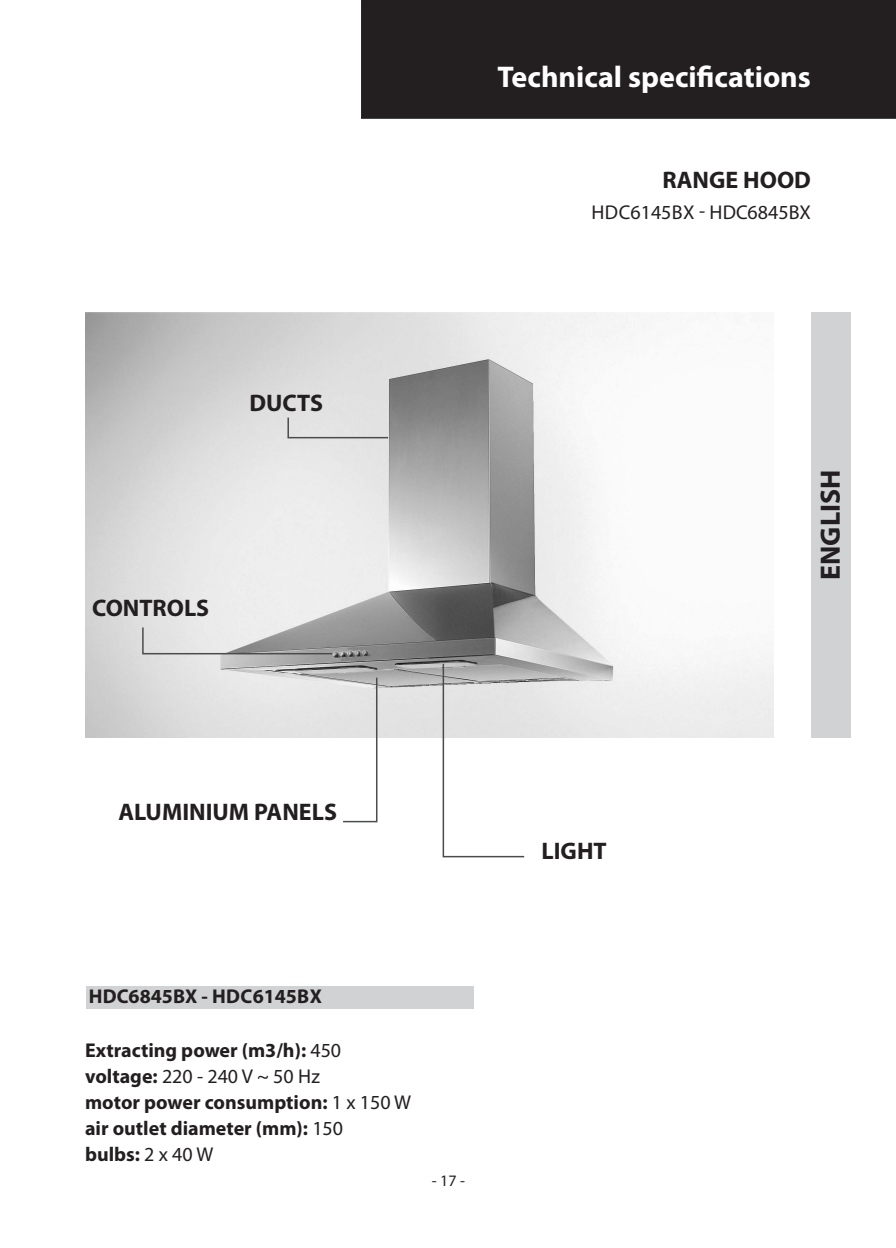
<style>
.page{position:relative;width:896px;height:1248px;background:#fff}
.page>*{position:absolute;margin:0;border:0;box-sizing:border-box;transform-origin:0 0}
.t1{font:700 30px "Myriad Pro";color:#fff}
.LINGUA_FILETTO_GRIGI{font:700 28px "Myriad Pro";color:#231f20}
.t2{font:700 24px "Myriad Pro";color:#231f20}
.CARATTERISTICHE{font:700 20px "Myriad Pro";color:#231f20}
.CARATTERISTICHE-2{font:20px "Myriad Pro";color:#231f20}
.t3{font:16px "Myriad Pro";color:#231f20}
.s1{font-weight:400}
.s2{font-weight:700}
</style>
<div class="page">
<div style="left:361px;top:1px;width:534px;height:117px;background:#231f20"></div>
<div style="left:361px;top:0;width:535px;height:119px;border:1px solid #231f20"></div>
<div style="left:811px;top:312px;width:39px;height:425px;background:#d1d2d4"></div>
<div style="left:86px;top:985px;width:387px;height:23px;background:#d1d2d4"></div>
<img style="left:85px;top:312px;width:688px;height:425px">
<svg style="left:287px;top:416px;width:103px;height:23px"></svg>
<svg style="left:141px;top:626px;width:193px;height:29px"></svg>
<svg style="left:341px;top:676px;width:37px;height:147px"></svg>
<svg style="left:442px;top:662px;width:84px;height:196px"></svg>
<p class="t2" style="left:249px;top:387px;width:75px">DUCTS</p>
<p class="t2" style="left:92px;top:592px;width:119px">CONTROLS</p>
<p class="t1" style="left:497px;top:57px;width:315px">Technical specifications</p>
<p class="t2" style="left:662px;top:164px;width:150px">RANGE HOOD</p>
<p class="CARATTERISTICHE-2" style="left:591px;top:200px;width:132px">hdc6145bx - HDC</p>
<p class="CARATTERISTICHE-2" style="left:747px;top:200px;width:53px">6845BX</p>
<p class="LINGUA_FILETTO_GRIGI" style="left:812px;top:579px;width:112px;rotate:-90deg">ENGLISH</p>
<p class="t2" style="left:118px;top:796px;width:220px">ALUMINIUM PANELS</p>
<p class="CARATTERISTICHE" style="left:89px;top:983px;width:137px">HDC6845BX - hdc</p>
<p class="CARATTERISTICHE" style="left:253px;top:983px;width:58px">6145bx</p>
<p class="CARATTERISTICHE" style="left:85px;top:1037px;width:258px">Extracting power (m3/h): <span class="s1">450</span></p>
<p class="CARATTERISTICHE-2" style="left:85px;top:1064px;width:236px"><span class="s2">voltage:</span> 220 - 240 V ~ 50 Hz</p>
<p class="CARATTERISTICHE" style="left:85px;top:1089px;width:327px">motor power consumption: <span class="s1">1 x 150 W</span></p>
<p class="CARATTERISTICHE" style="left:85px;top:1115px;width:259px">air outlet diameter (mm): <span class="s1">150</span></p>
<p class="CARATTERISTICHE" style="left:85px;top:1141px;width:130px">bulbs: <span class="s1">2 x 40 W</span></p>
<p class="t3" style="left:432px;top:1170px;width:35px">- 17 -</p>
<p class="t2" style="left:541px;top:834px;width:67px">LIGHT</p>
</div>
